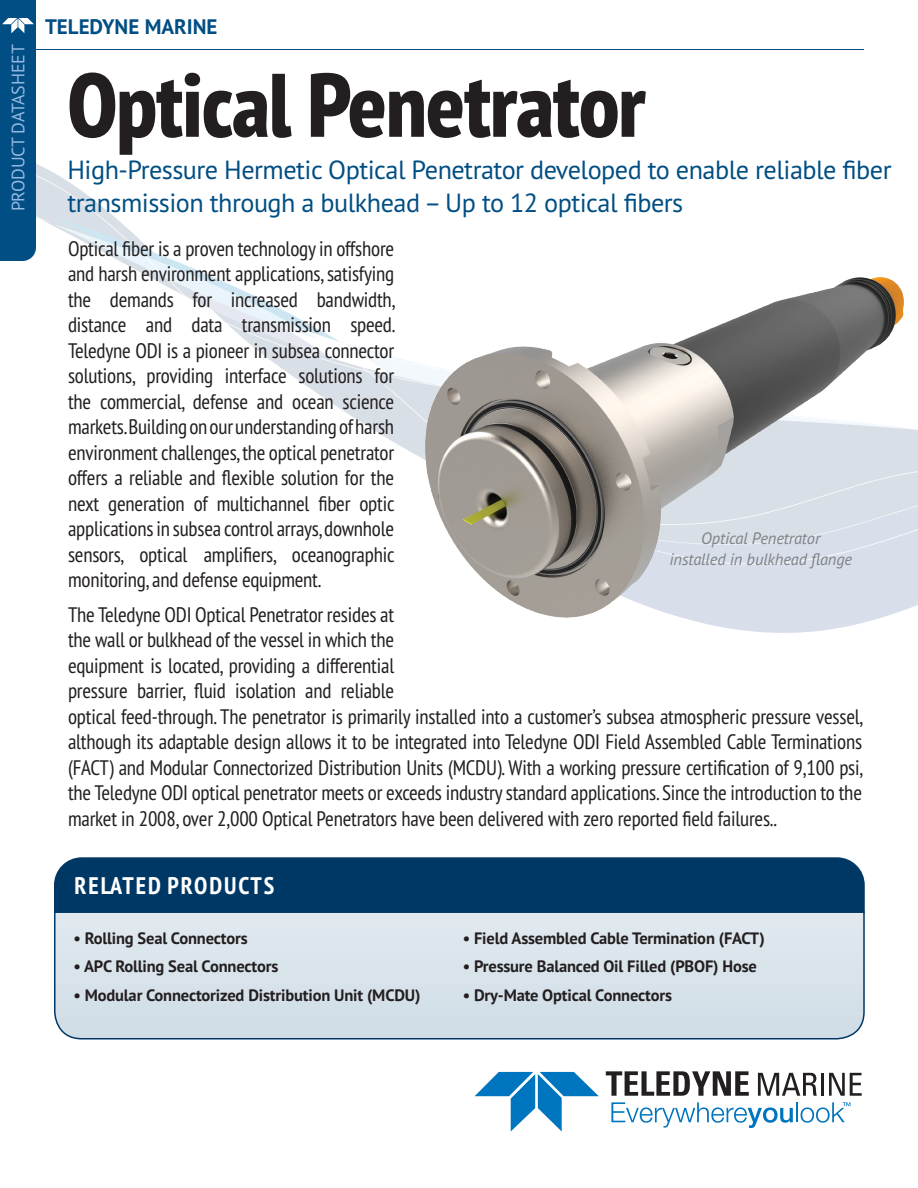
<style>
.page{position:relative;width:918px;height:1188px;background:#fff}
.page>*{position:absolute;margin:0;border:0;box-sizing:border-box;transform-origin:0 0}
.front_product_name{font:800 condensed 90px "PT Sans Pro";letter-spacing:-.01em;color:#231f20}
.front_product_subhea{font:26.25px/33px "PT Sans Pro";letter-spacing:-.02em;color:#004e83}
.features_head{font:700 condensed 24px "PT Sans Pro";letter-spacing:.08em;color:#fff}
.body_text{font:condensed 21px/25.5px "PT Sans Pro";letter-spacing:-.01em;color:#231f20;text-align:justify}
.t1{font:700 21px "PT Sans Pro";color:#004e83}
.t2{font:18px "PT Sans Pro";letter-spacing:-.01em;color:#95b9e2}
.feature_bullets{font:700 16.5px "PT Sans Pro";letter-spacing:-.01em;color:#231f20}
.t3{font:italic 16.5px/21px "PT Sans Pro";letter-spacing:-.01em;color:#808285;text-align:center}
</style>
<div class="page">
<svg style="left:248px;top:342px;width:70px;height:52px"></svg>
<svg style="left:318px;top:343px;width:76px;height:99px;fill:#dbe0e7"></svg>
<svg style="left:54px;top:914px;width:811px;height:126px;background:#d5e0e8"></svg>
<div style="left:54px;top:857px;width:811px;height:57px;background:#003865"></div>
<img style="left:394px;top:277px;width:524px;height:356px">
<svg style="left:0;top:0;width:340px;height:342px"></svg>
<hr style="left:36px;top:49px;width:828px;height:1px;background:#004e83">
<svg style="left:606px;top:1071px;width:143px;height:25px"></svg>
<svg style="left:758px;top:1073px;width:59px;height:23px"></svg>
<hr style="left:821px;top:1073px;width:3px;height:23px;background:#231f20">
<svg style="left:829px;top:1073px;width:33px;height:23px"></svg>
<svg style="left:611px;top:1102px;width:182px;height:26px"></svg>
<hr style="left:796px;top:1102px;width:2px;height:20px;background:#0075bf">
<svg style="left:801px;top:1102px;width:49px;height:21px"></svg>
<svg style="left:475px;top:1072px;width:124px;height:60px"></svg>
<p class="t2" style="left:7px;top:211px;width:169px;rotate:-90deg">PRODUCT DATASHEET</p>
<p class="t1" style="left:45px;top:13px;width:174px">TELEDYNE MARINE</p>
<p class="front_product_name" style="left:68px;top:46px;width:580px">Optical Penetrator</p>
<p class="front_product_subhea" style="left:68px;top:152px;width:826px">High-Pressure Hermetic Optical Penetrator developed to enable reliable fiber transmission through a bulkhead – Up to 12 optical fibers</p>
<p class="body_text" style="left:68px;top:235px;width:329px">Optical fiber is a proven technology in offshore and harsh environment applications, satisfying the demands for increased bandwidth, distance and data transmission speed.<br>Teledyne ODI is a pioneer in subsea connector solutions, providing interface solutions for the commercial, defense and ocean science markets.Building on our understanding of harsh environment challenges, the optical penetrator offers a reliable and flexible solution for the next generation of multichannel fiber optic applications in subsea control arrays, downhole sensors, optical amplifiers, oceanographic monitoring, and defense equipment.</p>
<p class="body_text" style="left:68px;top:601px;width:797px;text-align:left">The Teledyne ODI Optical Penetrator resides at<br>the wall or bulkhead of the vessel in which the<br>equipment is located, providing a differential<br>pressure barrier, fluid isolation and reliable<br>optical feed-through. The penetrator is primarily installed into a customer’s subsea atmospheric pressure vessel, although its adaptable design allows it to be integrated into Teledyne ODI Field Assembled Cable Terminations (FACT) and Modular Connectorized Distribution Units (MCDU). With a working pressure certification of 9,100 psi, the Teledyne ODI optical penetrator meets or exceeds industry standard applications. Since the introduction to the market in 2008, over 2,000 Optical Penetrators have been delivered with zero reported field failures..</p>
<p class="t3" style="left:669px;top:527px;width:184px">Optical Penetrator<br>installed in bulkhead flange</p>
<p class="features_head" style="left:74px;top:870px;width:201px">RELATED PRODUCTS</p>
<p class="feature_bullets" style="left:74px;top:927px;width:176px">• Rolling Seal Connectors</p>
<p class="feature_bullets" style="left:74px;top:955px;width:206px">• APC Rolling Seal Connectors</p>
<p class="feature_bullets" style="left:74px;top:984px;width:349px">• Modular Connectorized Distribution Unit (MCDU)</p>
<p class="feature_bullets" style="left:463px;top:927px;width:303px">• Field Assembled Cable Termination (FACT)</p>
<p class="feature_bullets" style="left:463px;top:955px;width:296px">• Pressure Balanced Oil Filled (PBOF) Hose</p>
<p class="feature_bullets" style="left:463px;top:984px;width:211px">• Dry-Mate Optical Connectors</p>
</div>
